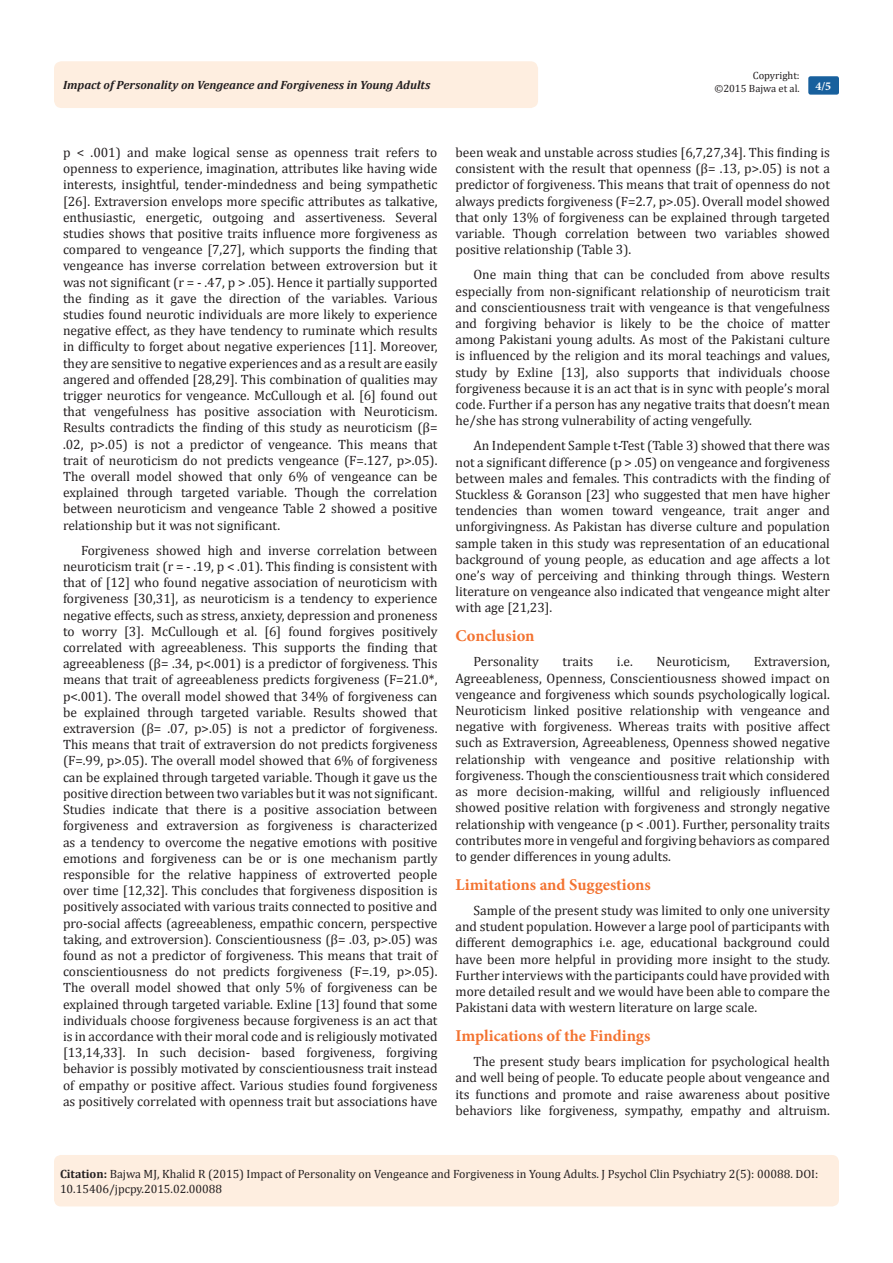
<style>
.page{position:relative;width:893px;height:1263px;background:#fff}
.page>*{position:absolute;margin:0;border:0;box-sizing:border-box;transform-origin:0 0}
.t1{font:700 16.5px "Minion Pro";color:#f37331}
.t2{font:13.5px/16.2px "Cambria";color:#231f20;text-align:justify}
.Citation{font:12px/14.4px "Cambria";color:#231f20}
.t3{font:italic 700 12px "Cambria";color:#231f20}
.t4{font:700 12px "Minion Pro";color:#fff}
.t5{font:10.5px "Cambria";color:#231f20}
.s1{font-weight:700}
</style>
<div class="page">
<div style="left:54px;top:61px;width:484px;height:47px;background:#feeee0;border-radius:8px"></div>
<div style="left:808px;top:76px;width:31px;height:19px;background:#18609d;border-radius:2px"></div>
<div style="left:54px;top:1155px;width:785px;height:51px;background:#feeee0;border-radius:7px"></div>
<p class="t3" style="left:63px;top:77px;width:369px">Impact of Personality on Vengeance and Forgiveness in Young Adults</p>
<p class="t5" style="left:753px;top:69px;width:48px">Copyright:</p>
<p class="t5" style="left:714px;top:82px;width:87px">©2015 Bajwa et al.</p>
<p class="t4" style="left:815px;top:78px;width:17px">4/5</p>
<p class="t2" style="left:63px;top:144px;width:376px">p &lt; .001) and make logical sense as openness trait refers to openness to experience, imagination, attributes like having wide interests, insightful, tender-mindedness and being sympathetic [26]. Extraversion envelops more specific attributes as talkative, enthusiastic, energetic, outgoing and assertiveness. Several studies shows that positive traits influence more forgiveness as compared to vengeance [7,27], which supports the finding that vengeance has inverse correlation between extroversion but it was not significant (r = - .47, p &gt; .05). Hence it partially supported the finding as it gave the direction of the variables. Various studies found neurotic individuals are more likely to experience negative effect, as they have tendency to ruminate which results in difficulty to forget about negative experiences [11]. Moreover, they are sensitive to negative experiences and as a result are easily angered and offended [28,29]. This combination of qualities may trigger neurotics for vengeance. McCullough et al. [6] found out that vengefulness has positive association with Neuroticism.<br>Results contradicts the finding of this study as neuroticism (β= .02, p&gt;.05) is not a predictor of vengeance. This means that trait of neuroticism do not predicts vengeance (F=.127, p&gt;.05).<br>The overall model showed that only 6% of vengeance can be explained through targeted variable. Though the correlation between neuroticism and vengeance Table 2 showed a positive relationship but it was not significant.</p>
<p class="t2" style="left:63px;top:542px;width:376px;text-indent:18px">Forgiveness showed high and inverse correlation between neuroticism trait (r = - .19, p &lt; .01). This finding is consistent with that of [12] who found negative association of neuroticism with forgiveness [30,31], as neuroticism is a tendency to experience negative effects, such as stress, anxiety, depression and proneness to worry [3]. McCullough et al. [6] found forgives positively correlated with agreeableness. This supports the finding that agreeableness (β= .34, p&lt;.001) is a predictor of forgiveness. This means that trait of agreeableness predicts forgiveness (F=21.0*, p&lt;.001). The overall model showed that 34% of forgiveness can be explained through targeted variable. Results showed that extraversion (β= .07, p&gt;.05) is not a predictor of forgiveness.<br>This means that trait of extraversion do not predicts forgiveness (F=.99, p&gt;.05). The overall model showed that 6% of forgiveness can be explained through targeted variable. Though it gave us the positive direction between two variables but it was not significant.<br>Studies indicate that there is a positive association between forgiveness and extraversion as forgiveness is characterized as a tendency to overcome the negative emotions with positive emotions and forgiveness can be or is one mechanism partly responsible for the relative happiness of extroverted people over time [12,32]. This concludes that forgiveness disposition is positively associated with various traits connected to positive and pro-social affects (agreeableness, empathic concern, perspective taking, and extroversion). Conscientiousness (β= .03, p&gt;.05) was found as not a predictor of forgiveness. This means that trait of conscientiousness do not predicts forgiveness (F=.19, p&gt;.05).<br>The overall model showed that only 5% of forgiveness can be explained through targeted variable. Exline [13] found that some individuals choose forgiveness because forgiveness is an act that is in accordance with their moral code and is religiously motivated [13,14,33]. In such decision- based forgiveness, forgiving behavior is possibly motivated by conscientiousness trait instead of empathy or positive affect. Various studies found forgiveness as positively correlated with openness trait but associations have</p>
<p class="t2" style="left:455px;top:144px;width:376px">been weak and unstable across studies [6,7,27,34]. This finding is consistent with the result that openness (β= .13, p&gt;.05) is not a predictor of forgiveness. This means that trait of openness do not always predicts forgiveness (F=2.7, p&gt;.05). Overall model showed that only 13% of forgiveness can be explained through targeted variable. Though correlation between two variables showed positive relationship (Table 3).</p>
<p class="t2" style="left:455px;top:267px;width:376px;text-indent:18px">One main thing that can be concluded from above results especially from non-significant relationship of neuroticism trait and conscientiousness trait with vengeance is that vengefulness and forgiving behavior is likely to be the choice of matter among Pakistani young adults. As most of the Pakistani culture is influenced by the religion and its moral teachings and values, study by Exline [13], also supports that individuals choose forgiveness because it is an act that is in sync with people’s moral code. Further if a person has any negative traits that doesn’t mean he/she has strong vulnerability of acting vengefully.</p>
<p class="t2" style="left:455px;top:438px;width:376px;text-indent:18px">An Independent Sample t-Test (Table 3) showed that there was not a significant difference (p &gt; .05) on vengeance and forgiveness between males and females. This contradicts with the finding of Stuckless &amp; Goranson [23] who suggested that men have higher tendencies than women toward vengeance, trait anger and unforgivingness. As Pakistan has diverse culture and population sample taken in this study was representation of an educational background of young people, as education and age affects a lot one’s way of perceiving and thinking through things. Western literature on vengeance also indicated that vengeance might alter with age [21,23].</p>
<p class="t1" style="left:455px;top:624px;width:81px">Conclusion</p>
<p class="t2" style="left:473px;top:654px;width:67px">Personality</p>
<p class="t2" style="left:563px;top:654px;width:32px">traits</p>
<p class="t2" style="left:617px;top:654px;width:17px">i.e.</p>
<p class="t2" style="left:656px;top:654px;width:75px">Neuroticism,</p>
<p class="t2" style="left:455px;top:654px;width:376px;text-indent:298px">Extraversion, Agreeableness, Openness, Conscientiousness showed impact on vengeance and forgiveness which sounds psychologically logical.<br>Neuroticism linked positive relationship with vengeance and negative with forgiveness. Whereas traits with positive affect such as Extraversion, Agreeableness, Openness showed negative relationship with vengeance and positive relationship with forgiveness. Though the conscientiousness trait which considered as more decision-making, willful and religiously influenced showed positive relation with forgiveness and strongly negative relationship with vengeance (p &lt; .001). Further, personality traits contributes more in vengeful and forgiving behaviors as compared to gender differences in young adults.</p>
<p class="t1" style="left:455px;top:873px;width:197px">Limitations and Suggestions</p>
<p class="t2" style="left:455px;top:902px;width:376px;text-indent:18px">Sample of the present study was limited to only one university and student population. However a large pool of participants with different demographics i.e. age, educational background could have been more helpful in providing more insight to the study.<br>Further interviews with the participants could have provided with more detailed result and we would have been able to compare the Pakistani data with western literature on large scale.</p>
<p class="t1" style="left:455px;top:1024px;width:196px">Implications of the Findings</p>
<p class="t2" style="left:455px;top:1053px;width:376px;text-indent:18px">The present study bears implication for psychological health and well being of people. To educate people about vengeance and its functions and promote and raise awareness about positive behaviors like forgiveness, sympathy, empathy and altruism.</p>
<p class="Citation" style="left:60px;top:1167px;width:760px"><span class="s1">Citation:</span> Bajwa MJ, Khalid R (2015) Impact of Personality on Vengeance and Forgiveness in Young Adults. J Psychol Clin Psychiatry 2(5): 00088. DOI:<br>10.15406/jpcpy.2015.02.00088</p>
</div>
